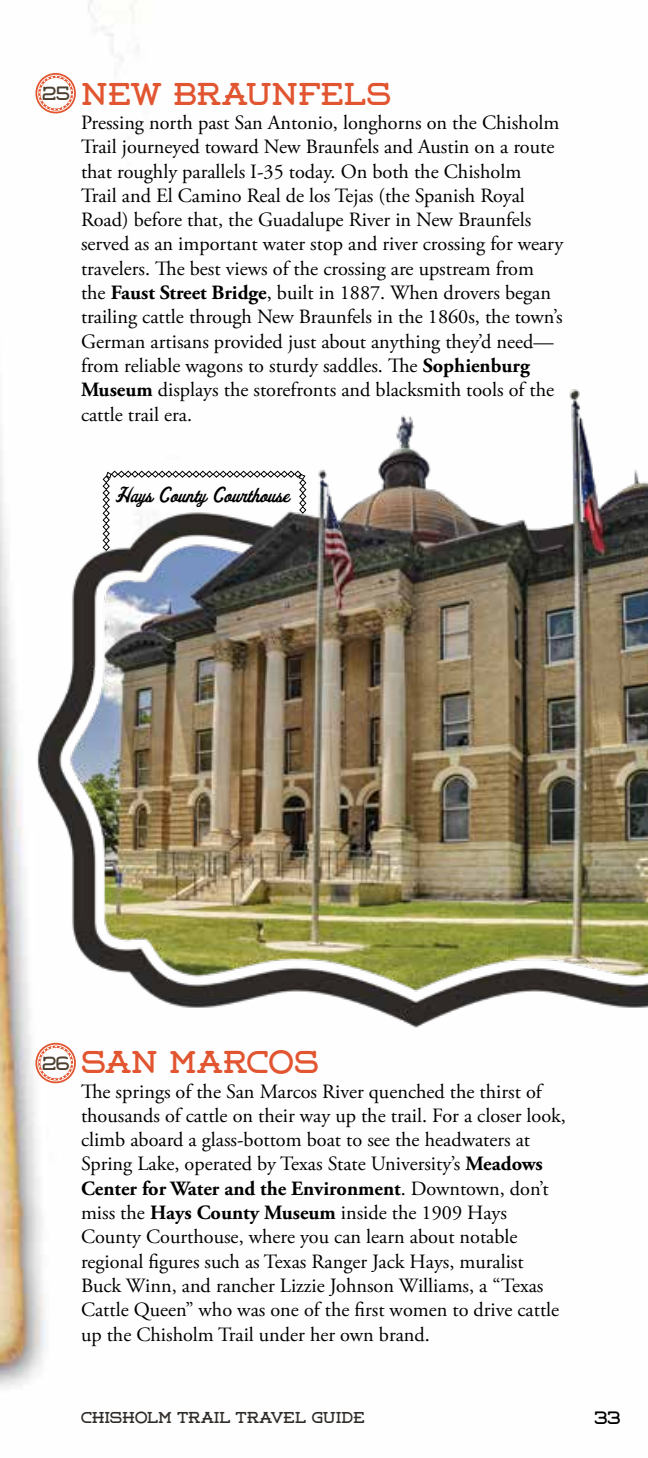
<style>
.page{position:relative;width:648px;height:1458px;background:#fff}
.page>*{position:absolute;margin:0;border:0;box-sizing:border-box;transform-origin:0 0}
.t1{font:31.5px "Weston Free";color:#e15530}
.t2{font:20.25px/24.3px "Adobe Garamond Pro";color:#000}
.t3{font:20.25px "Fenway Park JF";color:#000}
.t4{font:19.35px "Weston Free";color:#4c4032}
.t5{font:18px "Weston Free";color:#000}
.t6{font:15.75px "Weston Free";color:#2e2a27}
.s1{font-weight:700}
</style>
<div class="page">
<img style="left:0;top:0;width:139px;height:1388px">
<img style="left:23px;top:375px;width:625px;height:660px">
<svg style="left:35px;top:73px;width:41px;height:40px"></svg>
<svg style="left:35px;top:1043px;width:41px;height:40px"></svg>
<svg style="left:102px;top:470px;width:205px;height:81px"></svg>
<p class="t4" style="left:42px;top:81px;width:29px">25</p>
<h1 class="t1" style="left:81px;top:75px;width:312px">NEW BRAUNFELS</h1>
<p class="t2" style="left:81px;top:111px;width:484px">Pressing north past San Antonio, longhorns on the Chisholm Trail journeyed toward New Braunfels and Austin on a route that roughly parallels I-35 today. On both the Chisholm<br>Trail and El Camino Real de los Tejas (the Spanish Royal Road) before that, the Guadalupe River in New Braunfels served as an important water stop and river crossing for weary travelers. The best views of the crossing are upstream from the <span class="s1">Faust Street Bridge</span>, built in 1887. When drovers began trailing cattle through New Braunfels in the 1860s, the town’s German artisans provided just about anything they’d need— from reliable wagons to sturdy saddles. The <span class="s1">Sophienburg Museum</span> displays the storefronts and blacksmith tools of the cattle trail era.</p>
<p class="t3" style="left:116px;top:483px;width:175px">Hays County Courthouse</p>
<p class="t4" style="left:43px;top:1051px;width:29px">26</p>
<h1 class="t1" style="left:81px;top:1043px;width:239px">SAN MARCOS</h1>
<p class="t2" style="left:81px;top:1080px;width:487px">The springs of the San Marcos River quenched the thirst of thousands of cattle on their way up the trail. For a closer look, climb aboard a glass-bottom boat to see the headwaters at Spring Lake, operated by Texas State University’s <span class="s1">Meadows Center for Water and the Environment</span>. Downtown, don’t miss the <span class="s1">Hays County Museum</span> inside the 1909 Hays County Courthouse, where you can learn about notable regional figures such as Texas Ranger Jack Hays, muralist Buck Winn, and rancher Lizzie Johnson Williams, a “Texas Cattle Queen” who was one of the first women to drive cattle up the Chisholm Trail under her own brand.</p>
<p class="t6" style="left:81px;top:1409px;width:285px">CHISHOLM TRAIL TRAVEL GUIDE</p>
<p class="t5" style="left:595px;top:1407px;width:27px">33</p>
</div>
